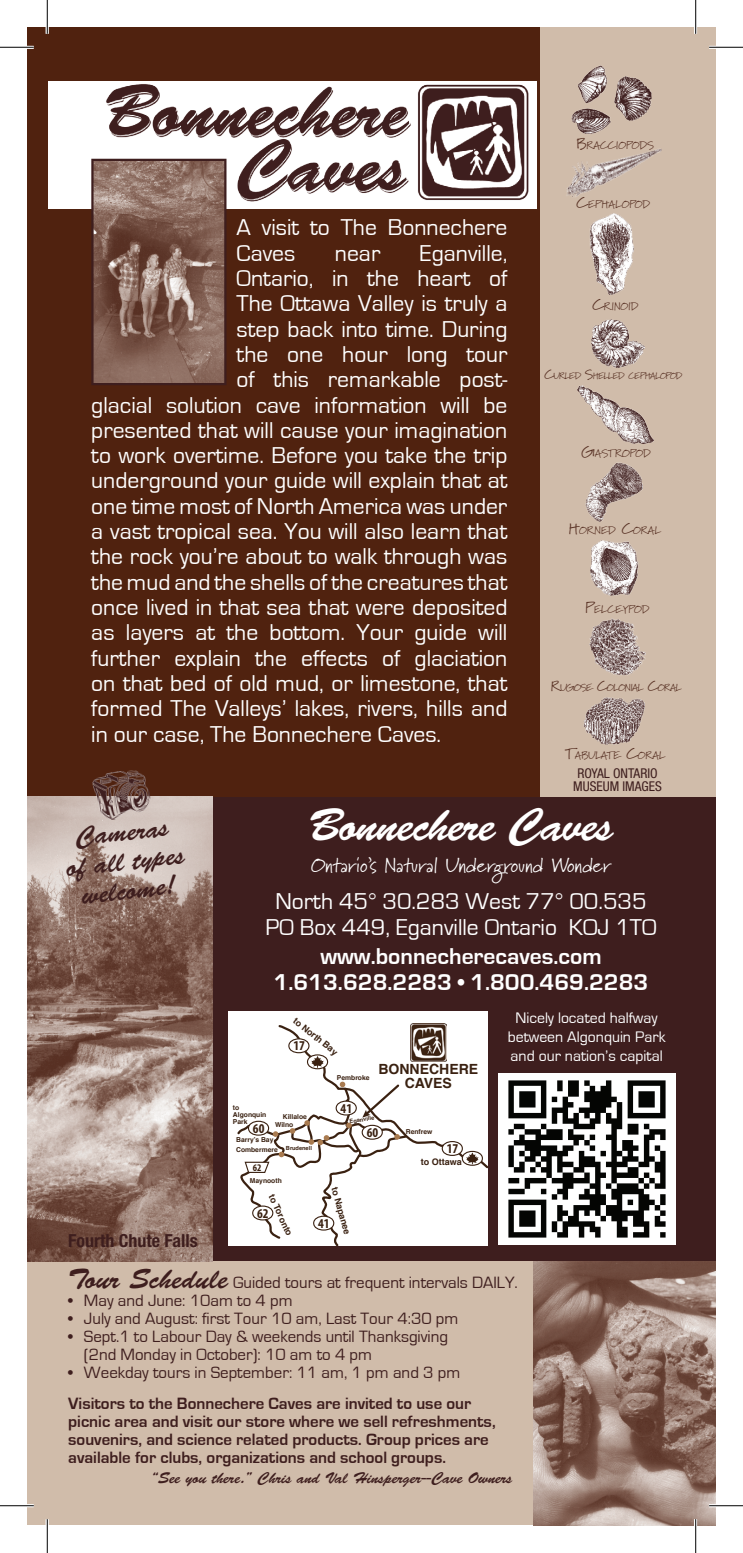
<style>
.page{position:relative;width:743px;height:1553px;background:#fff}
.page>*{position:absolute;margin:0;border:0;box-sizing:border-box;transform-origin:0 0}
.t1{font:46.12px "Brush Script Std";letter-spacing:-.02em;color:#fff}
.t2{font:27px/29.2px "Brush Script Std";color:#3e1e1e;text-align:center}
.t3{font:23.62px/25.2px "Eurostile";color:#fff}
.t4{font:700 23.62px/25.9px "Eurostile";color:#fff;text-align:center}
.t5{font:20.25px "Marydale";color:#fff}
.t6{font:700 condensed 18px "Helvetica Neue";color:#3e1e1e}
.t7{font:16.88px/18px "Eurostile";color:#3e1e1e}
.t8{font:700 16.88px/18px "Eurostile";color:#3e1e1e}
.t9{font:15.75px/18.9px "Eurostile";color:#fff;text-align:center}
.t10{font:15.75px "Brush Script Std";color:#3e1e1e}
.t11{font:700 13.95px/14px "Helvetica";color:#3a2111;text-align:center}
.t12{font:condensed 13.5px/13.5px "Helvetica Neue";color:#3e1e1e;text-align:center}
.t13{font:700 condensed 13.5px "Myriad Pro";color:#3a2111}
.t14{font:11.03px "Marydale";color:#573023}
.t15{font:11.03px "Marydale";letter-spacing:-.025em;color:#573023}
.t16{font:10.35px "Marydale";letter-spacing:-.07em;color:#573023}
.t17{font:700 condensed 10.12px "Myriad Pro";color:#3a2111}
.t18{font:9.45px "Marydale";letter-spacing:-.07em;color:#573023}
.t19{font:700 9px "Helvetica";color:#3a2111}
.t20{font:700 6.75px/6.8px "Helvetica";color:#3a2111}
.t21{font:700 5.62px "Helvetica";color:#3a2111}
.s1{font-size:15.75px}
.s2{font-size:13.5px}
.s3{font-size:14.62px}
.s4{font-family:"Brush Script Std";font-size:28.12px}
</style>
<div class="page">
<div style="left:212px;top:797px;width:503px;height:464px;background:#3e1e1e"></div>
<div style="left:28px;top:27px;width:512px;height:770px;background:#50220f"></div>
<div style="left:540px;top:27px;width:175px;height:770px;background:#d0bcaa"></div>
<div style="left:228px;top:1010px;width:259px;height:235px;background:#fff"></div>
<img style="left:411px;top:1023px;width:35px;height:1px">
<svg style="left:237px;top:1024px;width:250px;height:221px"></svg>
<div style="left:498px;top:1073px;width:177px;height:171px;background:#fff"></div>
<img style="left:508px;top:1080px;width:158px;height:158px">
<div style="left:28px;top:1261px;width:508px;height:263px;background:#d0bcaa"></div>
<img style="left:28px;top:797px;width:184px;height:464px">
<img style="left:533px;top:1261px;width:182px;height:265px">
<img style="left:91px;top:770px;width:62px;height:52px">
<div style="left:48px;top:81px;width:488px;height:127px;background:#fff"></div>
<img style="left:104px;top:84px;width:425px;height:119px">
<img style="left:94px;top:162px;width:129px;height:220px">
<div style="left:91px;top:159px;width:135px;height:226px;border:2px solid #3e1e1e"></div>
<img style="left:571px;top:65px;width:81px;height:69px">
<img style="left:567px;top:149px;width:95px;height:48px">
<img style="left:590px;top:213px;width:43px;height:82px">
<img style="left:591px;top:319px;width:53px;height:49px">
<img style="left:577px;top:385px;width:76px;height:58px">
<img style="left:585px;top:462px;width:57px;height:60px">
<img style="left:590px;top:540px;width:49px;height:56px">
<img style="left:589px;top:619px;width:56px;height:56px">
<img style="left:583px;top:698px;width:61px;height:46px">
<hr style="left:0;top:46px;width:34px;height:3px;background:#fff">
<hr style="left:709px;top:46px;width:33px;height:3px;background:#fff">
<hr style="left:0;top:1504px;width:34px;height:3px;background:#fff">
<hr style="left:709px;top:1504px;width:33px;height:3px;background:#fff">
<hr style="left:46px;top:0;width:3px;height:34px;background:#fff">
<hr style="left:46px;top:1519px;width:3px;height:33px;background:#fff">
<hr style="left:694px;top:0;width:3px;height:34px;background:#fff">
<hr style="left:694px;top:1519px;width:3px;height:33px;background:#fff">
<hr style="left:0;top:47px;width:34px;height:1px;background:#000">
<hr style="left:709px;top:47px;width:33px;height:1px;background:#000">
<hr style="left:0;top:1505px;width:34px;height:1px;background:#000">
<hr style="left:709px;top:1505px;width:33px;height:1px;background:#000">
<hr style="left:47px;top:0;width:1px;height:34px;background:#000">
<hr style="left:47px;top:1519px;width:1px;height:33px;background:#000">
<hr style="left:695px;top:0;width:1px;height:34px;background:#000">
<hr style="left:695px;top:1519px;width:1px;height:33px;background:#000">
<p class="t14" style="left:576px;top:139px;width:79px"><span class="s1">B</span>RACCIOPODS</p>
<p class="t3" style="left:236px;top:215px;width:272px">A visit to The Bonnechere<br>Caves</p>
<p class="t3" style="left:335px;top:241px;width:47px">near</p>
<p class="t3" style="left:420px;top:241px;width:89px">Eganville,</p>
<p class="t3" style="left:236px;top:266px;width:272px">Ontario, in the heart of</p>
<p class="t3" style="left:236px;top:291px;width:272px">The Ottawa Valley is truly a</p>
<p class="t3" style="left:236px;top:317px;width:272px">step back into time. During</p>
<p class="t3" style="left:236px;top:342px;width:272px">the one hour long tour</p>
<p class="t3" style="left:236px;top:367px;width:272px">of this remarkable post-</p>
<p class="t3" style="left:91px;top:393px;width:417px">glacial solution cave information will be</p>
<p class="t3" style="left:91px;top:418px;width:417px">presented that will cause your imagination</p>
<p class="t3" style="left:91px;top:443px;width:417px">to work overtime. Before you take the trip</p>
<p class="t3" style="left:91px;top:468px;width:417px">underground your guide will explain that at</p>
<p class="t3" style="left:91px;top:494px;width:417px">one time most of North America was under</p>
<p class="t3" style="left:91px;top:519px;width:417px">a vast tropical sea. You will also learn that</p>
<p class="t3" style="left:91px;top:544px;width:417px">the rock you’re about to walk through was</p>
<p class="t3" style="left:91px;top:570px;width:417px">the mud and the shells of the creatures that</p>
<p class="t3" style="left:91px;top:595px;width:417px">once lived in that sea that were deposited</p>
<p class="t3" style="left:91px;top:620px;width:417px">as layers at the bottom. Your guide will</p>
<p class="t3" style="left:91px;top:646px;width:417px">further explain the effects of glaciation</p>
<p class="t3" style="left:91px;top:671px;width:417px">on that bed of old mud, or limestone, that</p>
<p class="t3" style="left:91px;top:696px;width:417px">formed The Valleys’ lakes, rivers, hills and</p>
<p class="t3" style="left:91px;top:721px;width:351px">in our case, The Bonnechere Caves.</p>
<p class="t14" style="left:576px;top:198px;width:75px"><span class="s1">C</span>EPHALOPOD</p>
<p class="t14" style="left:592px;top:299px;width:47px"><span class="s1">C</span>RINOID</p>
<p class="t18" style="left:544px;top:371px;width:139px"><span class="s2">C</span>URLED <span class="s2">S</span>HELLED CEPHALOPOD</p>
<p class="t15" style="left:581px;top:447px;width:70px"><span class="s1">G</span>ASTROPOD</p>
<p class="t14" style="left:568px;top:524px;width:94px"><span class="s1">H</span>ORNED <span class="s1">C</span>ORAL</p>
<p class="t14" style="left:585px;top:603px;width:65px"><span class="s1">P</span>ELCEYPOD</p>
<p class="t16" style="left:551px;top:681px;width:132px"><span class="s3">R</span>UGOSE <span class="s3">C</span>OLONIAL <span class="s3">C</span>ORAL</p>
<p class="t14" style="left:565px;top:748px;width:102px"><span class="s1">T</span>ABULATE <span class="s1">C</span>ORAL</p>
<p class="t12" style="left:573px;top:766px;width:90px">ROYAL ONTARIO<br>MUSEUM IMAGES</p>
<p class="t2" style="left:62px;top:824px;width:121px;rotate:-6deg">Cameras of all types welcome!</p>
<p class="t6" style="left:68px;top:1229px;width:131px">Fourth Chute Falls</p>
<h1 class="t1" style="left:308px;top:800px;width:307px">Bonnechere Caves</h1>
<p class="t5" style="left:311px;top:853px;width:301px">Ontario’s Natural Underground Wonder</p>
<p class="t3" style="left:265px;top:888px;width:392px;line-height:25.9px;text-align:center">North 45° 30.283 West 77° 00.535<br>PO Box 449, Eganville Ontario KOJ 1TO</p>
<p class="t4" style="left:273px;top:943px;width:376px">www.bonnecherecaves.com<br>1.613.628.2283 • 1.800.469.2283</p>
<p class="t19" style="left:299px;top:1014px;width:55px;rotate:38deg">to North Bay</p>
<p class="t20" style="left:337px;top:1074px;width:34px">Pembroke</p>
<p class="t20" style="left:275px;top:1112px;width:33px;line-height:8.1px;text-indent:8px">Killaloe<br>Wilno</p>
<p class="t21" style="left:286px;top:1143px;width:27px">Brudenell</p>
<p class="t20" style="left:250px;top:1177px;width:33px">Maynooth</p>
<p class="t13" style="left:293px;top:1037px;width:13px">17</p>
<p class="t11" style="left:378px;top:1062px;width:101px">BONNECHERE<br>CAVES</p>
<p class="t13" style="left:340px;top:1099px;width:13px">41</p>
<p class="t20" style="left:233px;top:1104px;width:35px">to<br>Algonquin<br>Park</p>
<p class="t21" style="left:349px;top:1116px;width:26px;rotate:-8deg">Eganville</p>
<p class="t13" style="left:253px;top:1120px;width:13px">60</p>
<p class="t13" style="left:366px;top:1124px;width:13px">60</p>
<p class="t20" style="left:406px;top:1128px;width:28px">Renfrew</p>
<p class="t20" style="left:236px;top:1136px;width:39px">Barry’s Bay</p>
<p class="t13" style="left:446px;top:1140px;width:13px">17</p>
<p class="t20" style="left:236px;top:1146px;width:43px">Combermere</p>
<p class="t19" style="left:420px;top:1154px;width:43px">to Ottawa</p>
<p class="t17" style="left:253px;top:1160px;width:10px">62</p>
<p class="t19" style="left:278px;top:1191px;width:46px;rotate:65deg">to Toronto</p>
<p class="t19" style="left:341px;top:1185px;width:50px;rotate:74deg">to Napanee</p>
<p class="t13" style="left:257px;top:1204px;width:13px">62</p>
<p class="t13" style="left:318px;top:1214px;width:13px">41</p>
<p class="t9" style="left:507px;top:1008px;width:159px">Nicely located halfway between Algonquin Park and our nation’s capital</p>
<p class="t7" style="left:68px;top:1274px;width:451px"><span class="s4">Tour Schedule</span> Guided tours at frequent intervals DAILY.</p>
<p class="t7" style="left:68px;top:1292px;width:226px">• May and June: 10am to 4 pm</p>
<p class="t7" style="left:68px;top:1310px;width:392px">• July and August: first Tour 10 am, Last Tour 4:30 pm</p>
<p class="t7" style="left:84px;top:1328px;width:365px;text-indent:-16px">• Sept.1 to Labour Day &amp; weekends until Thanksgiving (2nd Monday in October): 10 am to 4 pm</p>
<p class="t7" style="left:68px;top:1364px;width:393px">• Weekday tours in September: 11 am, 1 pm and 3 pm</p>
<p class="t8" style="left:68px;top:1394px;width:429px">Visitors to the Bonnechere Caves are invited to use our picnic area and visit our store where we sell refreshments, souvenirs, and science related products. Group prices are available for clubs, organizations and school groups.</p>
<p class="t10" style="left:151px;top:1469px;width:363px">“See you there.” Chris and Val Hinsperger--Cave Owners</p>
</div>
